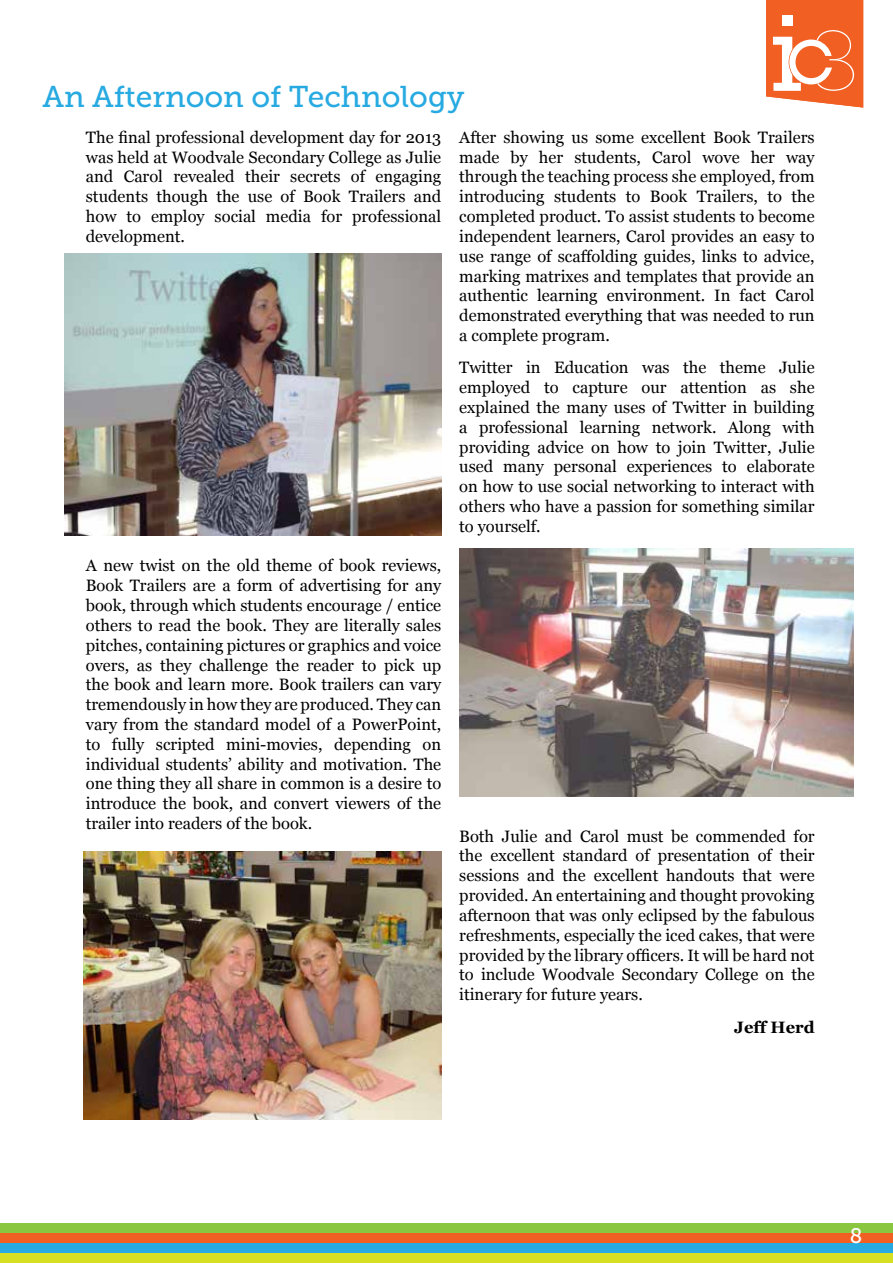
<style>
.page{position:relative;width:893px;height:1263px;background:#fff}
.page>*{position:absolute;margin:0;border:0;box-sizing:border-box;transform-origin:0 0}
.t1{font:30px "Museo Slab 500";color:#27aae1}
.t2{font:21px "Museo Slab 500";color:#fff}
.t3{font:16.5px/19.8px "Georgia";color:#000;text-align:justify}
.t4{font:700 16.5px "Georgia";color:#000}
</style>
<div class="page">
<div style="left:0;top:1223px;width:893px;height:10px;background:#8ac63f"></div>
<div style="left:0;top:1233px;width:893px;height:10px;background:#f15f22"></div>
<div style="left:0;top:1243px;width:893px;height:10px;background:#27aae1"></div>
<div style="left:0;top:1253px;width:893px;height:10px;background:#d7df23"></div>
<svg style="left:766px;top:0;width:97px;height:108px"></svg>
<img style="left:83px;top:851px;width:358px;height:269px">
<img style="left:459px;top:549px;width:395px;height:247px">
<img style="left:65px;top:253px;width:376px;height:283px">
<h1 class="t1" style="left:43px;top:80px;width:424px">An Afternoon of Technology</h1>
<p class="t3" style="left:86px;top:128px;width:357px">The final professional development day for 2013 was held at Woodvale Secondary College as Julie and Carol revealed their secrets of engaging students though the use of Book Trailers and how to employ social media for professional development.</p>
<p class="t3" style="left:86px;top:556px;width:357px">A new twist on the old theme of book reviews, Book Trailers are a form of advertising for any book, through which students encourage / entice others to read the book. They are literally sales pitches, containing pictures or graphics and voice overs, as they challenge the reader to pick up the book and learn more. Book trailers can vary tremendously in how they are produced. They can vary from the standard model of a PowerPoint, to fully scripted mini-movies, depending on individual students’ ability and motivation. The one thing they all share in common is a desire to introduce the book, and convert viewers of the trailer into readers of the book.</p>
<p class="t3" style="left:459px;top:128px;width:357px">After showing us some excellent Book Trailers made by her students, Carol wove her way through the teaching process she employed, from introducing students to Book Trailers, to the completed product. To assist students to become independent learners, Carol provides an easy to use range of scaffolding guides, links to advice, marking matrixes and templates that provide an authentic learning environment. In fact Carol demonstrated everything that was needed to run a complete program.</p>
<p class="t3" style="left:459px;top:358px;width:357px">Twitter in Education was the theme Julie employed to capture our attention as she explained the many uses of Twitter in building a professional learning network. Along with providing advice on how to join Twitter, Julie used many personal experiences to elaborate on how to use social networking to interact with others who have a passion for something similar to yourself.</p>
<p class="t3" style="left:459px;top:826px;width:357px">Both Julie and Carol must be commended for the excellent standard of presentation of their sessions and the excellent handouts that were provided. An entertaining and thought provoking afternoon that was only eclipsed by the fabulous refreshments, especially the iced cakes, that were provided by the library officers. It will be hard not to include Woodvale Secondary College on the itinerary for future years.</p>
<p class="t4" style="left:734px;top:1016px;width:82px">Jeff Herd</p>
<p class="t2" style="left:850px;top:1224px;width:14px">8</p>
</div>
